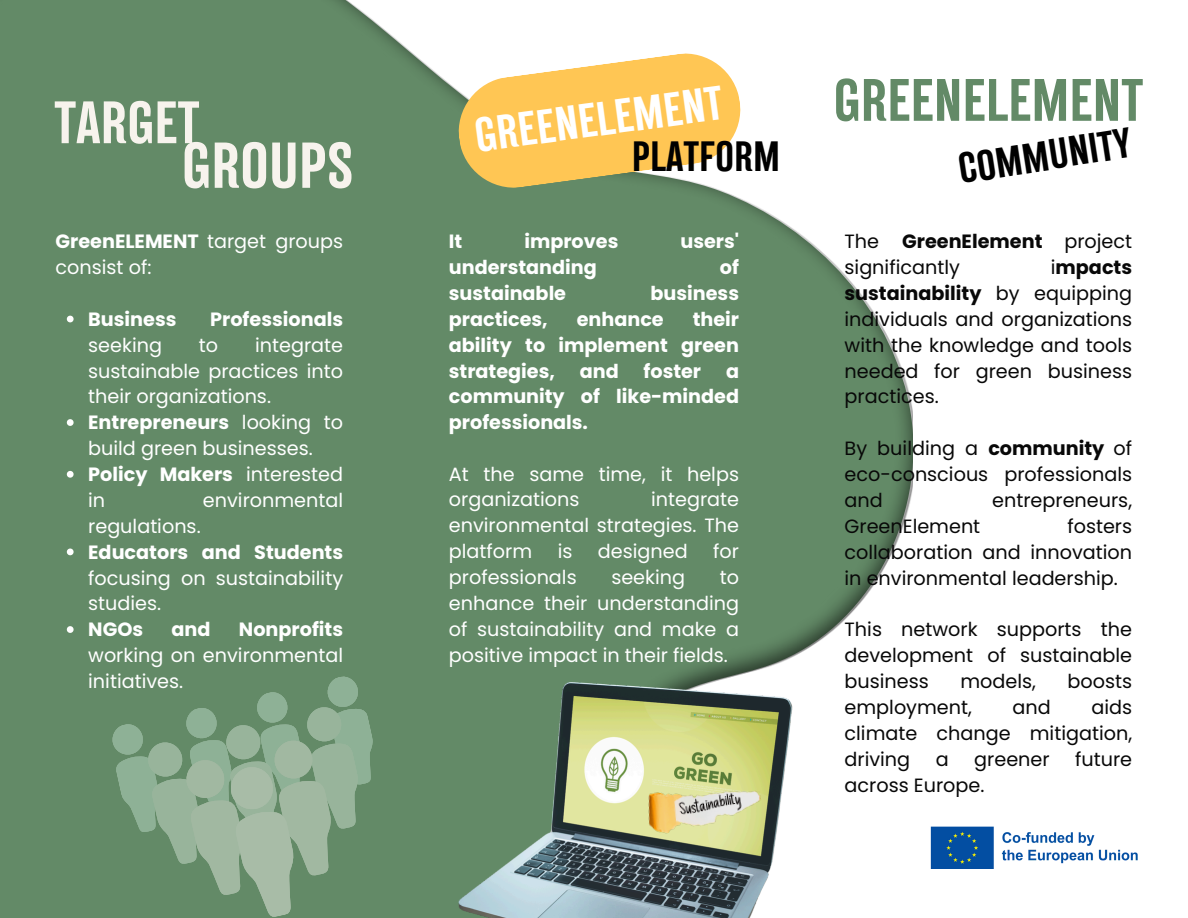
<style>
.page{position:relative;width:1188px;height:918px;background:#fff}
.page>*{position:absolute;margin:0;border:0;box-sizing:border-box;transform-origin:0 0}
.t1{font:700 58.8px "TT Backwards Sans";color:#f7f3ed}
.t2{font:700 54.3px "TT Backwards Sans";color:#638a67}
.t3{font:700 54.3px "TT Backwards Sans";color:#f7f3ed}
.t4{font:700 43.8px "TT Backwards Sans";color:#fff}
.t5{font:700 38.7px "TT Backwards Sans";color:#000}
.t6{font:19.2px/25.8px "Poppins";color:#fff;text-align:justify}
.t7{font:19.2px/25.8px "Poppins";color:#080808;text-align:justify}
.t8{font:700 19.2px/25.8px "Poppins";color:#fff;text-align:justify}
.s1{font-weight:700}
.s2{font-weight:400}
</style>
<div class="page">
<img style="left:0;top:0;width:912px;height:918px">
<svg style="left:107px;top:673px;width:275px;height:245px"></svg>
<svg style="left:455px;top:50px;width:289px;height:141px"></svg>
<img style="left:930px;top:826px;width:208px;height:43px">
<img style="left:452px;top:680px;width:342px;height:238px">
<img style="left:629px;top:747px;width:155px;height:122px">
<svg style="left:67px;top:316px;width:7px;height:6px"></svg>
<svg style="left:67px;top:419px;width:7px;height:7px"></svg>
<svg style="left:67px;top:471px;width:7px;height:7px"></svg>
<svg style="left:67px;top:549px;width:7px;height:6px"></svg>
<svg style="left:67px;top:626px;width:7px;height:7px"></svg>
<h4 class="t3" style="left:54px;top:94px;width:147px">TARGET</h4>
<p class="t1" style="left:182px;top:135px;width:174px">GROUPS</p>
<p class="t6" style="left:56px;top:229px;width:289px"><span class="s1">GreenELEMENT</span> target groups consist of:</p>
<p class="t8" style="left:88px;top:306px;width:90px">Business</p>
<p class="t8" style="left:210px;top:306px;width:134px">Professionals</p>
<p class="t6" style="left:88px;top:332px;width:75px">seeking</p>
<p class="t6" style="left:199px;top:332px;width:21px">to</p>
<p class="t6" style="left:88px;top:332px;width:256px;text-indent:167px">integrate sustainable practices into their organizations.</p>
<p class="t6" style="left:88px;top:410px;width:256px"><span class="s1">Entrepreneurs</span> looking to build green businesses.</p>
<h1 class="t8" style="left:88px;top:461px;width:256px">Policy Makers <span class="s2">interested in</span></h1>
<h1 class="t6" style="left:203px;top:487px;width:142px">environmental</h1>
<h1 class="t6" style="left:88px;top:513px;width:114px">regulations.</h1>
<h3 class="t6" style="left:88px;top:539px;width:256px"><span class="s1">Educators and Students </span>focusing on sustainability studies.</h3>
<p class="t8" style="left:88px;top:617px;width:56px">NGOs</p>
<p class="t8" style="left:172px;top:617px;width:41px">and</p>
<p class="t6" style="left:88px;top:617px;width:256px;text-indent:151px"><span class="s1">Nonprofits </span>working on environmental initiatives.</p>
<p class="t4" style="left:472px;top:114px;width:251px;rotate:-8deg">GREENELEMENT</p>
<h3 class="t5" style="left:632px;top:136px;width:150px">PLATFORM</h3>
<p class="t8" style="left:449px;top:229px;width:15px">It</p>
<p class="t8" style="left:524px;top:229px;width:95px">improves</p>
<p class="t8" style="left:680px;top:229px;width:60px">users'</p>
<p class="t8" style="left:449px;top:254px;width:149px">understanding</p>
<p class="t8" style="left:720px;top:254px;width:21px">of</p>
<p class="t8" style="left:449px;top:280px;width:119px">sustainable</p>
<p class="t8" style="left:651px;top:280px;width:90px">business</p>
<p class="t8" style="left:449px;top:306px;width:100px">practices,</p>
<p class="t8" style="left:577px;top:306px;width:89px">enhance</p>
<p class="t8" style="left:449px;top:306px;width:292px;text-indent:244px">their ability to implement green strategies,</p>
<p class="t8" style="left:580px;top:358px;width:40px">and</p>
<p class="t8" style="left:644px;top:358px;width:59px">foster</p>
<p class="t8" style="left:449px;top:358px;width:292px;text-indent:277px">a community of like-minded professionals.</p>
<p class="t6" style="left:449px;top:461px;width:292px">At the same time, it helps organizations</p>
<p class="t6" style="left:449px;top:487px;width:292px;text-indent:202px">integrate environmental strategies. The platform</p>
<p class="t6" style="left:558px;top:539px;width:16px">is</p>
<p class="t6" style="left:598px;top:539px;width:91px">designed</p>
<p class="t6" style="left:713px;top:539px;width:27px">for</p>
<p class="t6" style="left:449px;top:564px;width:129px">professionals</p>
<p class="t6" style="left:611px;top:564px;width:75px">seeking</p>
<p class="t6" style="left:449px;top:564px;width:292px;text-indent:271px">to enhance their understanding of sustainability and make a positive impact in their fields.</p>
<h2 class="t2" style="left:833px;top:72px;width:311px">GREENELEMENT</h2>
<p class="t5" style="left:955px;top:149px;width:176px;rotate:-9deg">COMMUNITY</p>
<p class="t7" style="left:845px;top:229px;width:289px">The <span class="s1">GreenElement</span> project significantly</p>
<p class="t7" style="left:845px;top:254px;width:289px;text-indent:206px">i<span class="s1">mpacts sustainability</span> by equipping individuals and organizations with the knowledge and tools needed for green business practices.</p>
<p class="t7" style="left:845px;top:436px;width:289px">By building a <span class="s1">community</span> of eco-conscious professionals and</p>
<p class="t7" style="left:992px;top:487px;width:141px">entrepreneurs,</p>
<p class="t7" style="left:845px;top:513px;width:289px;text-indent:223px">fosters collaboration and innovation in environmental leadership.</p>
<p class="t7" style="left:845px;top:617px;width:289px">This network supports the development of sustainable business</p>
<p class="t7" style="left:845px;top:513px;width:137px">GreenElement</p>
<p class="t7" style="left:960px;top:668px;width:77px">models,</p>
<p class="t7" style="left:1068px;top:668px;width:66px">boosts</p>
<p class="t7" style="left:845px;top:694px;width:129px">employment,</p>
<p class="t7" style="left:1013px;top:694px;width:40px">and</p>
<p class="t7" style="left:845px;top:694px;width:289px;text-indent:247px">aids climate change mitigation, driving</p>
<p class="t7" style="left:936px;top:746px;width:14px">a</p>
<p class="t7" style="left:974px;top:746px;width:77px">greener</p>
<p class="t7" style="left:1075px;top:746px;width:58px">future</p>
<p class="t7" style="left:845px;top:772px;width:141px">across Europe.</p>
</div>
